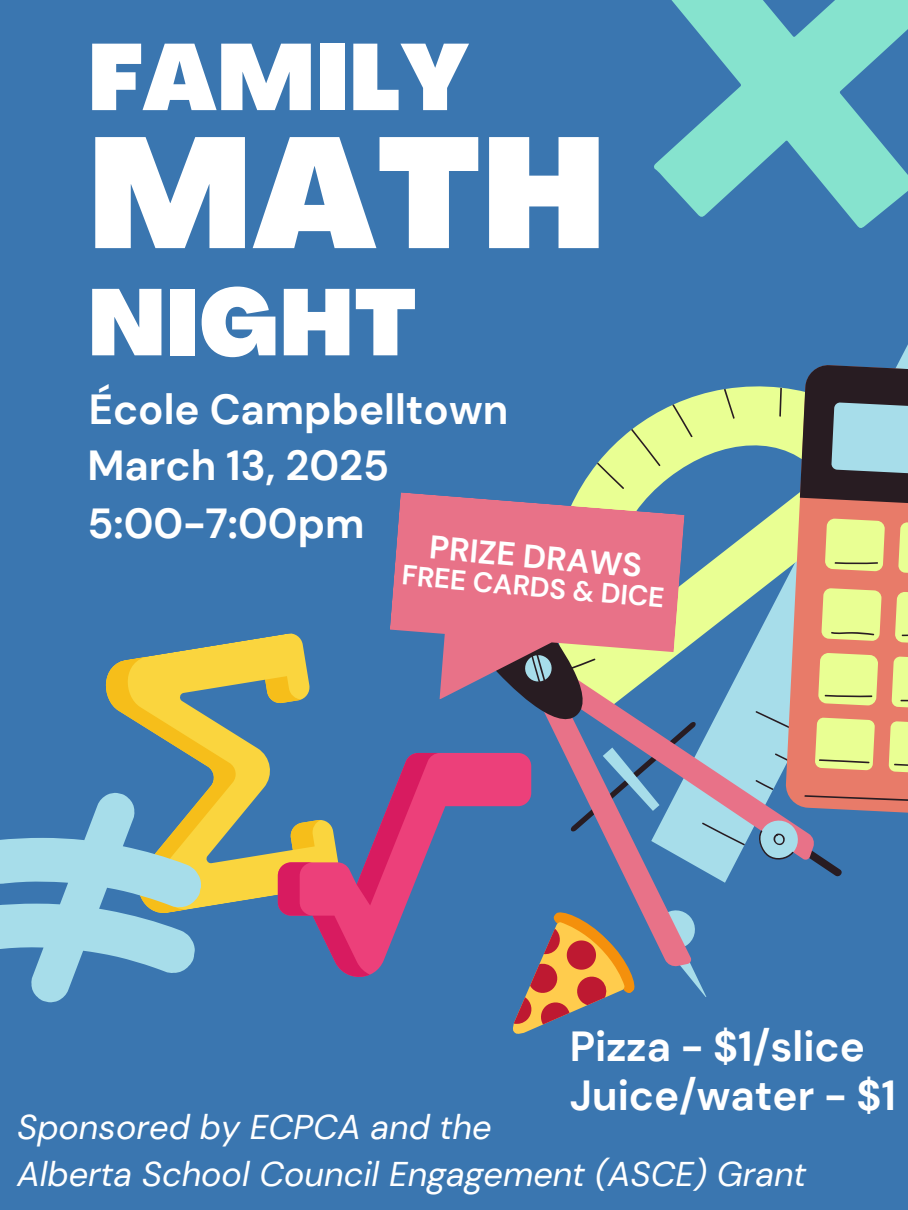
<style>
.page{position:relative;width:908px;height:1210px;background:#fff}
.page>*{position:absolute;margin:0;border:0;box-sizing:border-box;transform-origin:0 0}
.t1{font:900 154.17px "Agrandir";color:#fff}
.t2{font:900 92.29px "Agrandir";color:#fff}
.t3{font:700 42px/49.9px "DM Sans";color:#fff}
.t4{font:700 41.96px/58.5px "DM Sans";color:#fff}
.t5{font:italic 34.27px/47.8px "DM Sans";color:#fff}
.t6{font:700 32.69px "DM Sans";color:#fff}
.t7{font:700 27.79px "DM Sans";color:#fff}
</style>
<div class="page">
<div style="left:0;top:0;width:907px;height:1210px;background:#3a76b0"></div>
<svg style="left:578px;top:388px;width:154px;height:257px"></svg>
<svg style="left:732px;top:386px;width:22px;height:259px"></svg>
<svg style="left:691px;top:979px;width:15px;height:18px"></svg>
<svg style="left:570px;top:645px;width:257px;height:334px"></svg>
<svg style="left:526px;top:699px;width:134px;height:117px"></svg>
<svg style="left:754px;top:346px;width:153px;height:518px"></svg>
<svg style="left:220px;top:633px;width:90px;height:271px"></svg>
<svg style="left:105px;top:645px;width:152px;height:261px"></svg>
<svg style="left:265px;top:674px;width:36px;height:31px"></svg>
<svg style="left:440px;top:753px;width:91px;height:67px;fill:#ec407a"></svg>
<svg style="left:278px;top:753px;width:162px;height:224px"></svg>
<svg style="left:654px;top:0;width:253px;height:228px;fill:#86e3ce"></svg>
<svg style="left:0;top:780px;width:209px;height:223px"></svg>
<svg style="left:390px;top:492px;width:294px;height:207px;fill:#e87288"></svg>
<svg style="left:513px;top:901px;width:132px;height:133px"></svg>
<h3 class="t2" style="left:87px;top:41px;width:383px">FAMILY</h3>
<p class="t1" style="left:87px;top:132px;width:520px">MATH</p>
<h2 class="t2" style="left:87px;top:286px;width:330px">NIGHT</h2>
<h2 class="t3" style="left:89px;top:384px;width:421px">École Campbelltown</h2>
<h3 class="t4" style="left:87px;top:436px;width:303px">March 13, 2025<br>5:00-7:00pm</h3>
<h1 class="t6" style="left:431px;top:526px;width:215px;rotate:5deg">PRIZE DRAWS</h1>
<p class="t7" style="left:403px;top:557px;width:265px;rotate:5deg">FREE CARDS &amp; DICE</p>
<p class="t3" style="left:569px;top:1021px;width:328px">Pizza - $1/slice<br>Juice/water - $1</p>
<p class="t5" style="left:17px;top:1103px;width:790px">Sponsored by ECPCA and the<br>Alberta School Council Engagement (ASCE) Grant</p>
</div>
